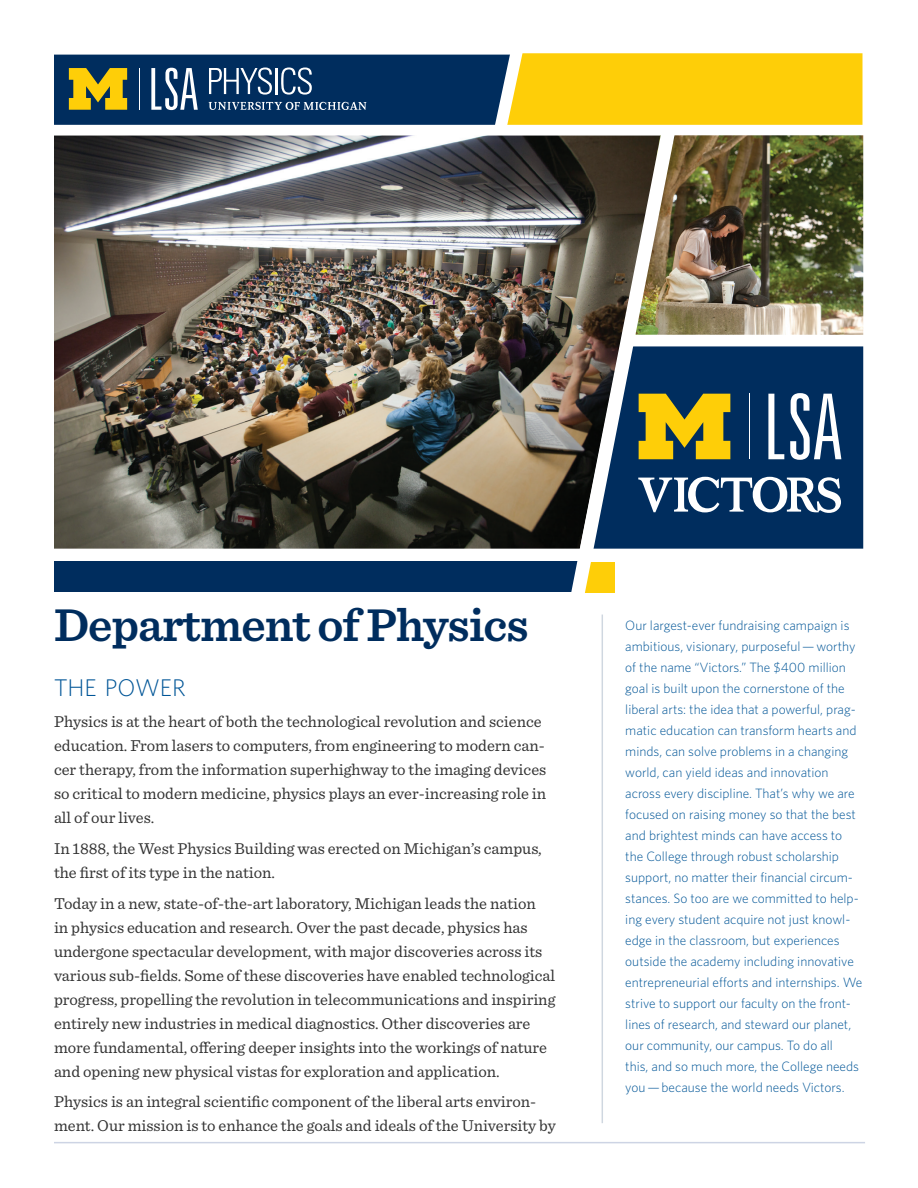
<style>
.page{position:relative;width:918px;height:1188px;background:#fff}
.page>*{position:absolute;margin:0;border:0;box-sizing:border-box;transform-origin:0 0}
.t1{font:600 48px "Sentinel";letter-spacing:-.02em;color:#002d5e}
.Subheads{font:300 24.15px "Whitney";color:#005597}
.TEXT{font:16.5px/24px "Sentinel";color:#333}
.t2{font:300 13.5px/21px "Whitney";color:#005597}
</style>
<div class="page">
<hr style="left:54px;top:1142px;width:811px;height:1px;background:#cdd4e4">
<img style="left:54px;top:135px;width:488px;height:414px">
<div style="left:54px;top:562px;width:528px;height:30px;background:#002d5e"></div>
<hr style="left:602px;top:615px;width:1px;height:508px;background:#002d5e">
<svg style="left:54px;top:53px;width:809px;height:72px;background:#818243"></svg>
<div style="left:685px;top:346px;width:178px;height:203px;background:#002d5e"></div>
<img style="left:685px;top:135px;width:178px;height:200px">
<hr style="left:749px;top:394px;width:1px;height:65px;background:#fff">
<svg style="left:685px;top:394px;width:45px;height:65px;background:#bfa61d"></svg>
<svg style="left:768px;top:394px;width:16px;height:65px"></svg>
<svg style="left:790px;top:393px;width:51px;height:67px"></svg>
<svg style="left:685px;top:477px;width:156px;height:36px"></svg>
<img style="left:542px;top:112px;width:143px;height:598px">
<p class="t1" style="left:54px;top:588px;width:476px">Department of Physics</p>
<p class="Subheads" style="left:54px;top:672px;width:133px">THE POWER</p>
<p class="TEXT" style="left:54px;top:709px;width:494px">Physics is at the heart of both the technological revolution and science education. From lasers to computers, from engineering to modern can&shy;cer therapy, from the information superhighway to the imaging devices so critical to modern medicine, physics plays an ever-increasing role in all of our lives.</p>
<p class="TEXT" style="left:54px;top:835px;width:489px">In 1888, the West Physics Building was erected on Michigan’s campus, the first of its type in the nation.</p>
<p class="TEXT" style="left:54px;top:890px;width:503px">Today in a new, state-of-the-art laboratory, Michigan leads the nation<br>in physics education and research. Over the past decade, physics has undergone spectacular development, with major discoveries across its various sub-fields. Some of these discoveries have enabled technological progress, propelling the revolution in telecommunications and inspiring entirely new industries in medical diagnostics. Other discoveries are more fundamental, offering deeper insights into the workings of nature and opening new physical vistas for exploration and application.</p>
<p class="TEXT" style="left:54px;top:1089px;width:503px">Physics is an integral scientific component of the liberal arts environ&shy;ment. Our mission is to enhance the goals and ideals of the University by</p>
<p class="t2" style="left:625px;top:614px;width:239px">Our largest-ever fundraising campaign is ambitious, visionary, purposeful — worthy of the name “Victors.” The $400 million goal is built upon the cornerstone of the liberal arts: the idea that a powerful, prag&shy;matic education can transform hearts and minds, can solve problems in a changing world, can yield ideas and innovation across every discipline. That’s why we are focused on raising money so that the best and brightest minds can have access to the College through robust scholarship support, no matter their financial circum&shy;stances. So too are we committed to help&shy;ing every student acquire not just knowl&shy;edge in the classroom, but experiences outside the academy including innovative entrepreneurial efforts and internships. We strive to support our faculty on the front&shy;lines of research, and steward our planet, our community, our campus. To do all<br>this, and so much more, the College needs you — because the world needs Victors.</p>
</div>
